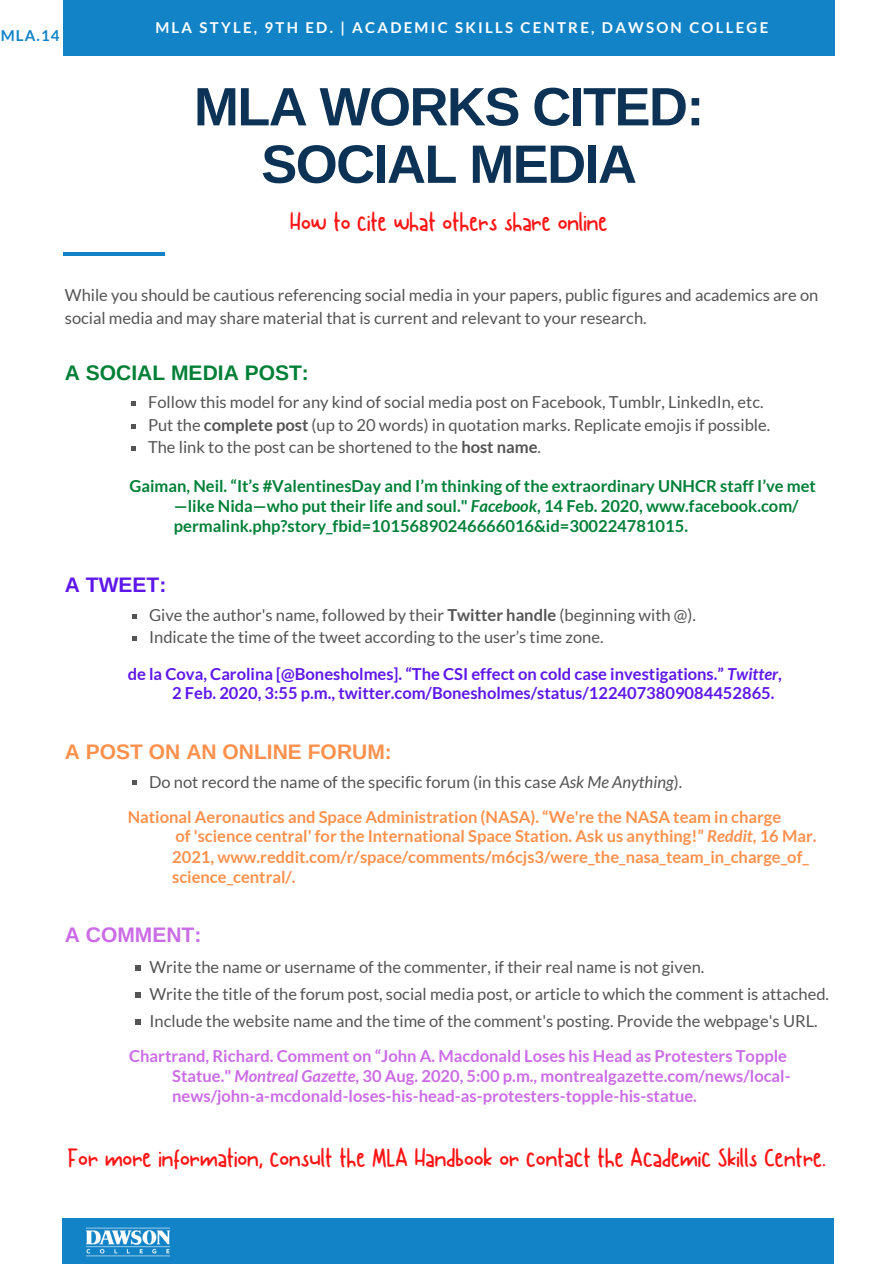
<style>
.page{position:relative;width:894px;height:1264px;background:#fff}
.page>*{position:absolute;margin:0;border:0;box-sizing:border-box;transform-origin:0 0}
.t1{font:700 54px/57.4px "Arimo";letter-spacing:-.03em;color:#0c3255;text-align:center}
.t2{font:27px "Canda Tawa";color:#ff1616}
.t3{font:700 21px "Arimo";color:#ff914d}
.t4{font:700 21px "Arimo";color:#008037}
.t5{font:700 21px "Arimo";color:#cb6ce6}
.t6{font:700 21px "Arimo";color:#5e17eb}
.t7{font:16.5px/22.5px "Lato";color:#545454}
.t8{font:700 16.5px/20.2px "Lato";color:#ff914d}
.t9{font:700 16.5px/20.2px "Lato";color:#cb6ce6}
.t10{font:700 16.5px/20px "Lato";color:#008037}
.t11{font:700 16.5px "Lato";color:#5e17eb}
.t12{font:700 15px "Lato";letter-spacing:.15em;color:#fff}
.t13{font:700 15px "Lato";color:#1283c6}
.s1{font-weight:700}
.s2{font-style:italic}
.s3{font-weight:400;color:#545454}
.s4{font-weight:400;font-style:italic;color:#545454}
</style>
<div class="page">
<div style="left:63px;top:0;width:771px;height:54px;background:#1283c6"></div>
<hr style="left:63px;top:52px;width:771px;height:4px;background:#1283c6">
<hr style="left:64px;top:252px;width:101px;height:4px;background:#1283c6">
<svg style="left:132px;top:614px;width:5px;height:4px"></svg>
<svg style="left:132px;top:636px;width:5px;height:5px"></svg>
<svg style="left:132px;top:780px;width:5px;height:5px"></svg>
<svg style="left:135px;top:965px;width:6px;height:5px"></svg>
<svg style="left:135px;top:992px;width:6px;height:5px"></svg>
<svg style="left:135px;top:1019px;width:6px;height:5px"></svg>
<div style="left:62px;top:1218px;width:771px;height:45px;background:#1283c6"></div>
<img style="left:86px;top:1227px;width:85px;height:30px">
<svg style="left:131px;top:401px;width:5px;height:5px"></svg>
<svg style="left:131px;top:424px;width:5px;height:4px"></svg>
<svg style="left:131px;top:446px;width:5px;height:5px"></svg>
<p class="t13" style="left:1px;top:26px;width:60px">MLA.14</p>
<p class="t12" style="left:155px;top:18px;width:614px">MLA STYLE, 9TH ED. | ACADEMIC SKILLS CENTRE, DAWSON COLLEGE</p>
<h1 class="t1" style="left:194px;top:78px;width:512px">MLA WORKS CITED:<br>SOCIAL MEDIA</h1>
<h2 class="t2" style="left:290px;top:206px;width:319px">How to cite what others share online</h2>
<p class="t7" style="left:65px;top:284px;width:755px">While you should be cautious referencing social media in your papers, public figures and academics are on social media and may share material that is current and relevant to your research.</p>
<p class="t4" style="left:65px;top:361px;width:245px">A SOCIAL MEDIA POST:</p>
<p class="t7" style="left:148px;top:390px;width:623px">Follow this model for any kind of social media post on Facebook, Tumblr, LinkedIn, etc.<br>Put the <span class="s1">complete post</span> (up to 20 words) in quotation marks. Replicate emojis if possible.<br>The link to the post can be shortened to the <span class="s1">host name</span>.</p>
<p class="t10" style="left:174px;top:476px;width:643px;text-indent:-44px">Gaiman, Neil. “It’s #ValentinesDay and I’m thinking of the extraordinary UNHCR staff I’ve met —like Nida—who put their life and soul." <span class="s2">Facebook</span>, 14 Feb. 2020, www.facebook.com/ permalink.php?story_fbid=10156890246666016&amp;id=300224781015.</p>
<p class="t6" style="left:65px;top:572px;width:103px">A TWEET:</p>
<p class="t7" style="left:149px;top:603px;width:548px">Give the author's name, followed by their <span class="s1">Twitter handle</span> (beginning with @).<br>Indicate the time of the tweet according to the user’s time zone.</p>
<p class="t11" style="left:128px;top:663px;width:655px">de la Cova, Carolina [@Bonesholmes]. “The CSI effect on cold case investigations.” <span class="s2">Twitter</span>,</p>
<p class="t11" style="left:172px;top:682px;width:603px">2 Feb. 2020, 3:55 p.m., twitter.com/Bonesholmes/status/1224073809084452865.</p>
<p class="t3" style="left:65px;top:740px;width:328px">A POST ON AN ONLINE FORUM:</p>
<p class="t8" style="left:128px;top:763px;width:655px;line-height:35.4px;text-indent:21px"><span class="s3">Do not record the name of the specific forum (in this case</span> <span class="s4">Ask Me Anything</span><span class="s3">).<br></span>National Aeronautics and Space Administration (NASA). “We're the NASA team in charge</p>
<p class="t8" style="left:172px;top:826px;width:645px">of 'science central' for the International Space Station. Ask us anything!” <span class="s2">Reddit</span>, 16 Mar.<br>2021, www.reddit.com/r/space/comments/m6cjs3/were_the_nasa_team_in_charge_of_ science_central/.</p>
<p class="t5" style="left:65px;top:923px;width:138px">A COMMENT:</p>
<p class="t7" style="left:149px;top:953px;width:681px;line-height:27px">Write the name or username of the commenter, if their real name is not given.<br>Write the title of the forum post, social media post, or article to which the comment is attached.<br>Include the website name and the time of the comment's posting. Provide the webpage's URL.</p>
<p class="t9" style="left:172px;top:1065px;width:619px">Statue." <span class="s2">Montreal Gazette</span>, 30 Aug. 2020, 5:00 p.m., montrealgazette.com/news/local&shy;news/john-a-mcdonald-loses-his-head-as-protesters-topple-his-statue.</p>
<p class="t9" style="left:129px;top:1045px;width:659px">Chartrand, Richard. Comment on “John A. Macdonald Loses his Head as Protesters Topple</p>
<h2 class="t2" style="left:67px;top:1142px;width:759px">For more information, consult the MLA Handbook or contact the Academic Skills Centre.</h2>
</div>
